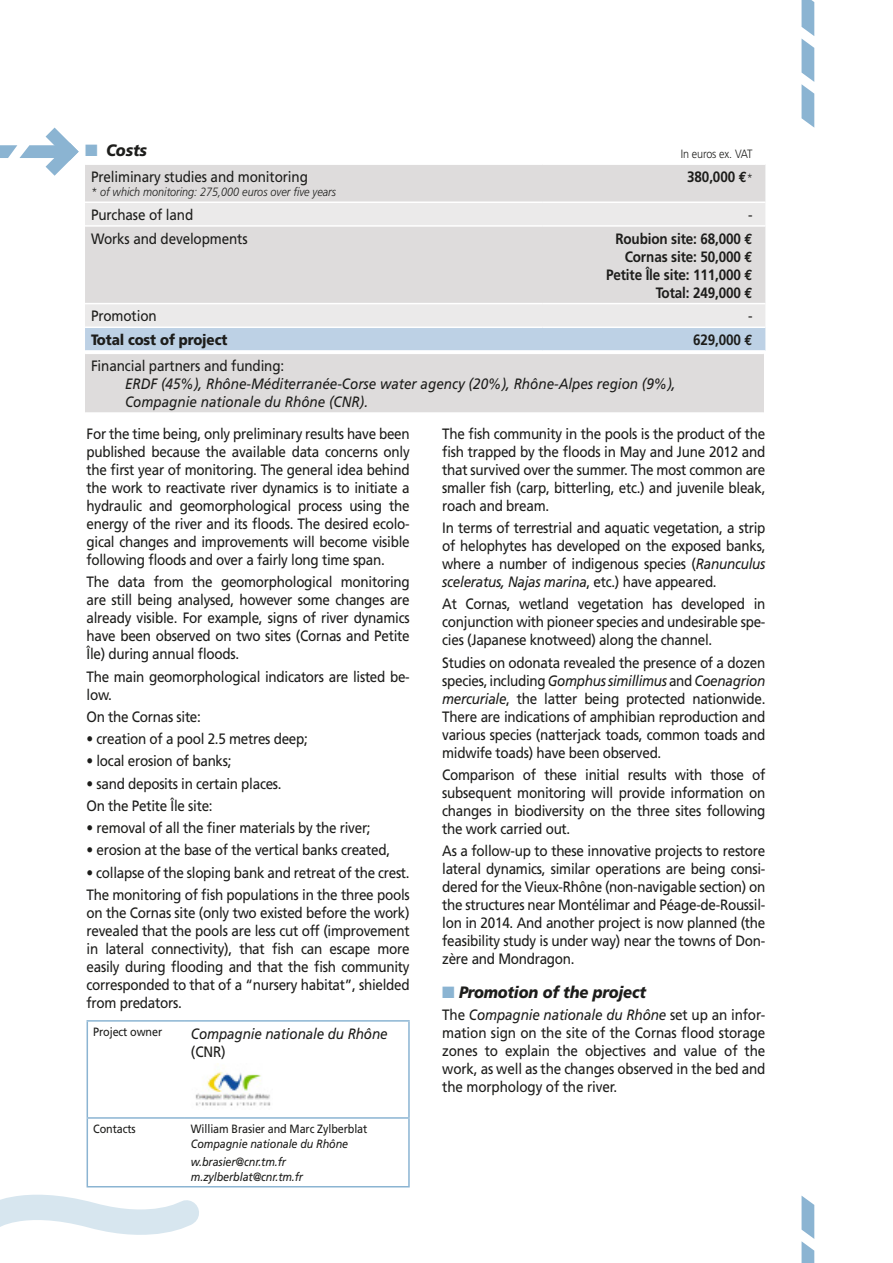
<style>
.page{position:relative;width:893px;height:1263px;background:#fff}
.page>*{position:absolute;margin:0;border:0;box-sizing:border-box;transform-origin:0 0}
.t1{font:italic 900 16.5px "Frutiger";letter-spacing:-.01em;color:#1d1d1b;scale:.9 1}
.t2{font:15px/18px "Frutiger";letter-spacing:-.02em;color:#1d1d1b;text-align:justify;scale:.9 1}
.t3{font:italic 15px/18px "Frutiger";color:#1d1d1b;scale:.9 1}
.t4{font:700 15px/18px "Frutiger";letter-spacing:-.01em;color:#1d1d1b;text-align:right;scale:.9 1}
.t5{font:900 15px "Frutiger";letter-spacing:-.01em;color:#1d1d1b;scale:.9 1}
.t6{font:italic 12px/18.6px "Frutiger";letter-spacing:-.01em;color:#1d1d1b;scale:.9 1}
.t7{font:12px "Frutiger";letter-spacing:-.01em;color:#1d1d1b;scale:.9 1}
.t8{font:italic 300 12px "Frutiger";color:#1d1d1b;scale:.9 1}
.t9{font:300 12px "Frutiger";letter-spacing:-.01em;color:#1d1d1b;scale:.9 1}
.s1{color:#8bb4d2}
.s2{font-family:"Euro Mono"}
.s3{font-weight:300;font-style:italic;font-size:12px}
.s4{font-style:italic}
</style>
<div class="page">
<svg style="left:0;top:1187px;width:212px;height:48px"></svg>
<div style="left:85px;top:165px;width:680px;height:36px;background:#dedcdc"></div>
<svg style="left:85px;top:203px;width:680px;height:123px;background:#e2e1e1"></svg>
<div style="left:85px;top:328px;width:680px;height:22px;background:#bdd1e5"></div>
<hr style="left:85px;top:225px;width:457px;height:2px;background:#fff">
<hr style="left:542px;top:225px;width:223px;height:2px;background:#fff">
<hr style="left:85px;top:303px;width:457px;height:1px;background:#fff">
<hr style="left:542px;top:303px;width:223px;height:1px;background:#fff">
<div style="left:85px;top:353px;width:679px;height:60px;background:#dedcdc"></div>
<hr style="left:85px;top:353px;width:679px;height:1px;background:#fff">
<hr style="left:85px;top:412px;width:679px;height:2px;background:#fff">
<hr style="left:87px;top:1020px;width:98px;height:2px;background:#8bb4d2">
<hr style="left:185px;top:1020px;width:225px;height:2px;background:#8bb4d2">
<hr style="left:87px;top:1117px;width:98px;height:2px;background:#8bb4d2">
<hr style="left:185px;top:1117px;width:225px;height:2px;background:#8bb4d2">
<hr style="left:87px;top:1022px;width:1px;height:95px;background:#8bb4d2">
<hr style="left:87px;top:1119px;width:1px;height:67px;background:#8bb4d2">
<hr style="left:408px;top:1022px;width:2px;height:95px;background:#8bb4d2">
<hr style="left:408px;top:1119px;width:2px;height:67px;background:#8bb4d2">
<hr style="left:87px;top:1186px;width:98px;height:1px;background:#8bb4d2">
<hr style="left:185px;top:1186px;width:225px;height:1px;background:#8bb4d2">
<img style="left:195px;top:1071px;width:76px;height:35px">
<svg style="left:801px;top:0;width:13px;height:128px"></svg>
<svg style="left:0;top:128px;width:79px;height:48px"></svg>
<svg style="left:801px;top:1195px;width:13px;height:68px"></svg>
<p class="t1" style="left:85px;top:140px;width:70px"><span class="s1">■</span> Costs</p>
<p class="t9" style="left:681px;top:147px;width:81px">In euros ex. VAT</p>
<p class="t2" style="left:91px;top:167px;width:242px">Preliminary studies and monitoring</p>
<p class="t8" style="left:91px;top:185px;width:274px">* of which monitoring: 275,000 euros over five years</p>
<p class="t4" style="left:687px;top:167px;width:74px">380,000 <span class="s2">€</span><span class="s3">*</span></p>
<p class="t2" style="left:91px;top:206px;width:115px">Purchase of land</p>
<p class="t2" style="left:748px;top:205px;width:6px">-</p>
<p class="t2" style="left:91px;top:229px;width:175px">Works and developments</p>
<p class="t4" style="left:606px;top:229px;width:164px">Roubion site: 68,000 <span class="s2">€<br></span>Cornas site: 50,000 <span class="s2">€<br></span>Petite Île site: 111,000 <span class="s2">€<br></span>Total: 249,000 <span class="s2">€</span></p>
<p class="t2" style="left:91px;top:307px;width:74px">Promotion</p>
<p class="t2" style="left:748px;top:306px;width:6px">-</p>
<p class="t5" style="left:91px;top:331px;width:153px">Total cost of project</p>
<p class="t4" style="left:693px;top:331px;width:68px">629,000 <span class="s2">€</span></p>
<p class="t2" style="left:91px;top:357px;width:216px">Financial partners and funding:</p>
<p class="t3" style="left:125px;top:375px;width:613px">ERDF (45%), Rhône-Méditerranée-Corse water agency (20%), Rhône-Alpes region (9%),<br>Compagnie nationale du Rhône (CNR).</p>
<p class="t2" style="left:87px;top:425px;width:361px">For the time being, only preliminary results have been published because the available data concerns only the first year of monitoring. The general idea behind the work to reactivate river dynamics is to initiate a hydraulic and geomorphological process using the energy of the river and its floods. The desired ecolo&shy;gical changes and improvements will become visible following floods and over a fairly long time span.</p>
<p class="t2" style="left:87px;top:573px;width:361px">The data from the geomorphological monitoring are still being analysed, however some changes are already visible. For example, signs of river dynamics have been observed on two sites (Cornas and Petite Île) during annual floods.</p>
<p class="t2" style="left:87px;top:667px;width:361px">The main geomorphological indicators are listed be&shy;low.</p>
<p class="t2" style="left:87px;top:707px;width:129px">On the Cornas site:</p>
<p class="t2" style="left:87px;top:730px;width:247px">• creation of a pool 2.5 metres deep;</p>
<p class="t2" style="left:87px;top:752px;width:163px">• local erosion of banks;</p>
<p class="t2" style="left:87px;top:772px;width:218px;line-height:22.2px">• sand deposits in certain places.<br>On the Petite Île site:</p>
<p class="t2" style="left:87px;top:819px;width:317px">• removal of all the finer materials by the river;</p>
<p class="t2" style="left:87px;top:841px;width:339px">• erosion at the base of the vertical banks created,</p>
<p class="t2" style="left:87px;top:861px;width:361px;line-height:22.2px">• collapse of the sloping bank and retreat of the crest.<br>The monitoring of fish populations in the three pools</p>
<p class="t2" style="left:87px;top:903px;width:361px">on the Cornas site (only two existed before the work) revealed that the pools are less cut off (improvement in lateral connectivity), that fish can escape more easily during flooding and that the fish community corresponded to that of a “nursery habitat”, shielded from predators.</p>
<p class="t7" style="left:93px;top:1025px;width:78px">Project owner</p>
<p class="t3" style="left:191px;top:1024px;width:220px">Compagnie nationale du Rhône</p>
<p class="t2" style="left:191px;top:1042px;width:40px">(CNR)</p>
<p class="t7" style="left:93px;top:1122px;width:49px">Contacts</p>
<p class="t7" style="left:191px;top:1122px;width:197px">William Brasier and Marc Zylberblat</p>
<p class="t6" style="left:191px;top:1134px;width:176px">Compagnie nationale du Rhône w.brasier@cnr.tm.fr</p>
<p class="t6" style="left:191px;top:1167px;width:126px">m.zylberblat@cnr.tm.fr</p>
<p class="t2" style="left:442px;top:425px;width:361px">The fish community in the pools is the product of the fish trapped by the floods in May and June 2012 and that survived over the summer. The most common are smaller fish (carp, bitterling, etc.) and juvenile bleak, roach and bream.</p>
<p class="t2" style="left:442px;top:519px;width:361px">In terms of terrestrial and aquatic vegetation, a strip of helophytes has developed on the exposed banks, where a number of indigenous species (<span class="s4">Ranunculus sceleratus, Najas marina</span>, etc.) have appeared.</p>
<p class="t2" style="left:442px;top:595px;width:361px">At Cornas, wetland vegetation has developed in conjunction with pioneer species and undesirable spe&shy;cies (Japanese knotweed) along the channel.</p>
<p class="t2" style="left:442px;top:653px;width:361px">Studies on odonata revealed the presence of a dozen species, including <span class="s4">Gomphus simillimus</span> and <span class="s4">Coenagrion mercuriale</span>, the latter being protected nationwide.<br>There are indications of amphibian reproduction and various species (natterjack toads, common toads and midwife toads) have been observed.</p>
<p class="t2" style="left:442px;top:766px;width:361px">Comparison of these initial results with those of subsequent monitoring will provide information on changes in biodiversity on the three sites following the work carried out.</p>
<p class="t2" style="left:442px;top:842px;width:361px">As a follow-up to these innovative projects to restore lateral dynamics, similar operations are being consi&shy;dered for the Vieux-Rhône (non-navigable section) on the structures near Montélimar and Péage-de-Roussil&shy;lon in 2014. And another project is now planned (the feasibility study is under way) near the towns of Don&shy;zère and Mondragon.</p>
<p class="t1" style="left:442px;top:982px;width:228px"><span class="s1">■</span> Promotion of the project</p>
<p class="t2" style="left:442px;top:1006px;width:361px">The <span class="s4">Compagnie nationale du Rhône</span> set up an infor&shy;mation sign on the site of the Cornas flood storage zones to explain the objectives and value of the work, as well as the changes observed in the bed and the morphology of the river.</p>
</div>
